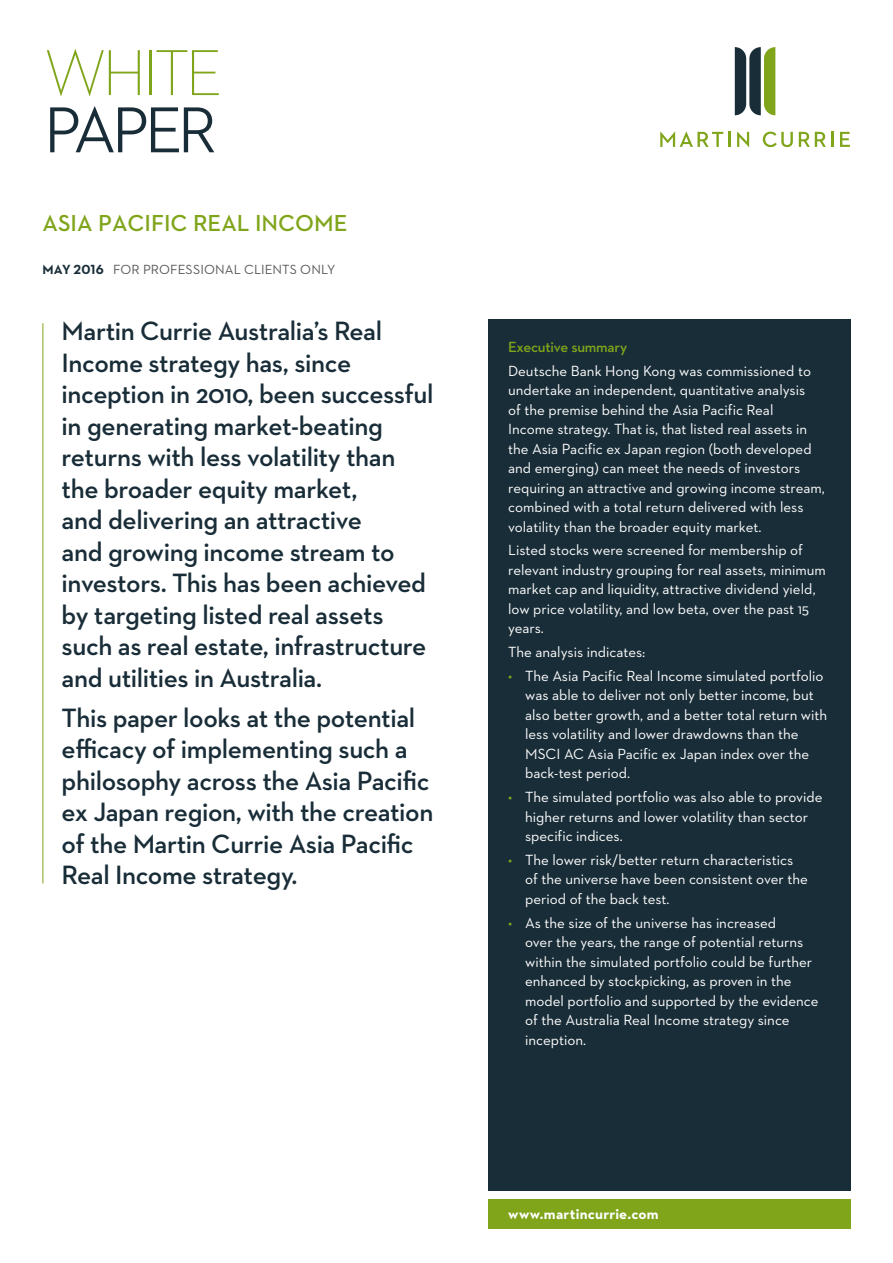
<style>
.page{position:relative;width:893px;height:1263px;background:#fff}
.page>*{position:absolute;margin:0;border:0;box-sizing:border-box;transform-origin:0 0}
.t1{font:300 66px "Neutraface 2 Display";letter-spacing:-.055em;color:#80a51b}
.t2{font:500 66px "Neutraface 2 Display";letter-spacing:-.06em;color:#192d38}
.t3{font:600 27px/31.5px "Neutraface 2 Text";letter-spacing:-.015em;color:#192d38}
.t4{font:600 23.55px "Neutraface 2 Text";color:#80a51b}
.t5{font:15px/19.5px "Neutraface 2 Text";color:#fff}
.t6{font:700 15px "Neutraface 2 Text";letter-spacing:.015em;color:#fff}
.t7{font:600 15px "Neutraface 2 Text";letter-spacing:-.015em;color:#80a51b}
.t8{font:13.5px "Neutraface 2 Text";letter-spacing:.005em;color:#575756}
.s1{font-weight:700;color:#192d38}
.s2{color:#80a51b}
</style>
<div class="page">
<div style="left:488px;top:319px;width:362px;height:872px;background:#192d38"></div>
<hr style="left:43px;top:323px;width:1px;height:560px;background:#80a51b">
<div style="left:488px;top:1199px;width:362px;height:30px;background:#80a51b"></div>
<svg style="left:660px;top:131px;width:63px;height:16px"></svg>
<hr style="left:728px;top:132px;width:3px;height:15px;background:#80a51b">
<svg style="left:737px;top:132px;width:12px;height:15px"></svg>
<svg style="left:763px;top:132px;width:30px;height:15px"></svg>
<svg style="left:799px;top:132px;width:27px;height:15px"></svg>
<hr style="left:831px;top:132px;width:3px;height:15px;background:#80a51b">
<svg style="left:840px;top:132px;width:10px;height:15px"></svg>
<svg style="left:735px;top:47px;width:40px;height:68px"></svg>
<h1 class="t1" style="left:44px;top:37px;width:179px">WHITE</h1>
<h1 class="t2" style="left:44px;top:94px;width:173px">PAPER</h1>
<h3 class="t4" style="left:43px;top:208px;width:307px">ASIA PACIFIC REAL INCOME</h3>
<p class="t8" style="left:43px;top:261px;width:294px"><span class="s1">MAY 2016</span> FOR PROFESSIONAL CLIENTS ONLY</p>
<p class="t3" style="left:62px;top:315px;width:373px">Martin Currie Australia’s Real<br>Income strategy has, since inception in 2010, been successful in generating market-beating returns with less volatility than the broader equity market,<br>and delivering an attractive<br>and growing income stream to investors. This has been achieved by targeting listed real assets such as real estate, infrastructure and utilities in Australia.</p>
<h2 class="t3" style="left:62px;top:701px;width:373px">This paper looks at the potential efficacy of implementing such a philosophy across the Asia Pacific ex Japan region, with the creation of the Martin Currie Asia Pacific<br>Real Income strategy.</h2>
<p class="t7" style="left:508px;top:337px;width:121px">Executive summary</p>
<p class="t5" style="left:508px;top:361px;width:318px">Deutsche Bank Hong Kong was commissioned to undertake an independent, quantitative analysis<br>of the premise behind the Asia Pacific Real<br>Income strategy. That is, that listed real assets in the Asia Pacific ex Japan region (both developed and emerging) can meet the needs of investors requiring an attractive and growing income stream, combined with a total return delivered with less volatility than the broader equity market.</p>
<p class="t5" style="left:508px;top:540px;width:319px">Listed stocks were screened for membership of relevant industry grouping for real assets, minimum market cap and liquidity, attractive dividend yield, low price volatility, and low beta, over the past 15 years.</p>
<p class="t5" style="left:508px;top:642px;width:139px">The analysis indicates:</p>
<p class="t5" style="left:525px;top:666px;width:304px;text-indent:-17px"><span class="s2">•</span> The Asia Pacific Real Income simulated portfolio was able to deliver not only better income, but also better growth, and a better total return with less volatility and lower drawdowns than the MSCI AC Asia Pacific ex Japan index over the back-test period.</p>
<p class="t5" style="left:525px;top:787px;width:299px;text-indent:-17px"><span class="s2">•</span> The simulated portfolio was also able to provide higher returns and lower volatility than sector specific indices.</p>
<p class="t5" style="left:525px;top:850px;width:284px;text-indent:-17px"><span class="s2">•</span> The lower risk/better return characteristics of the universe have been consistent over the period of the back test.</p>
<p class="t5" style="left:525px;top:913px;width:295px;text-indent:-17px"><span class="s2">•</span> As the size of the universe has increased<br>over the years, the range of potential returns within the simulated portfolio could be further enhanced by stockpicking, as proven in the model portfolio and supported by the evidence of the Australia Real Income strategy since inception.</p>
<p class="t6" style="left:508px;top:1204px;width:152px">www.martincurrie.com</p>
</div>
